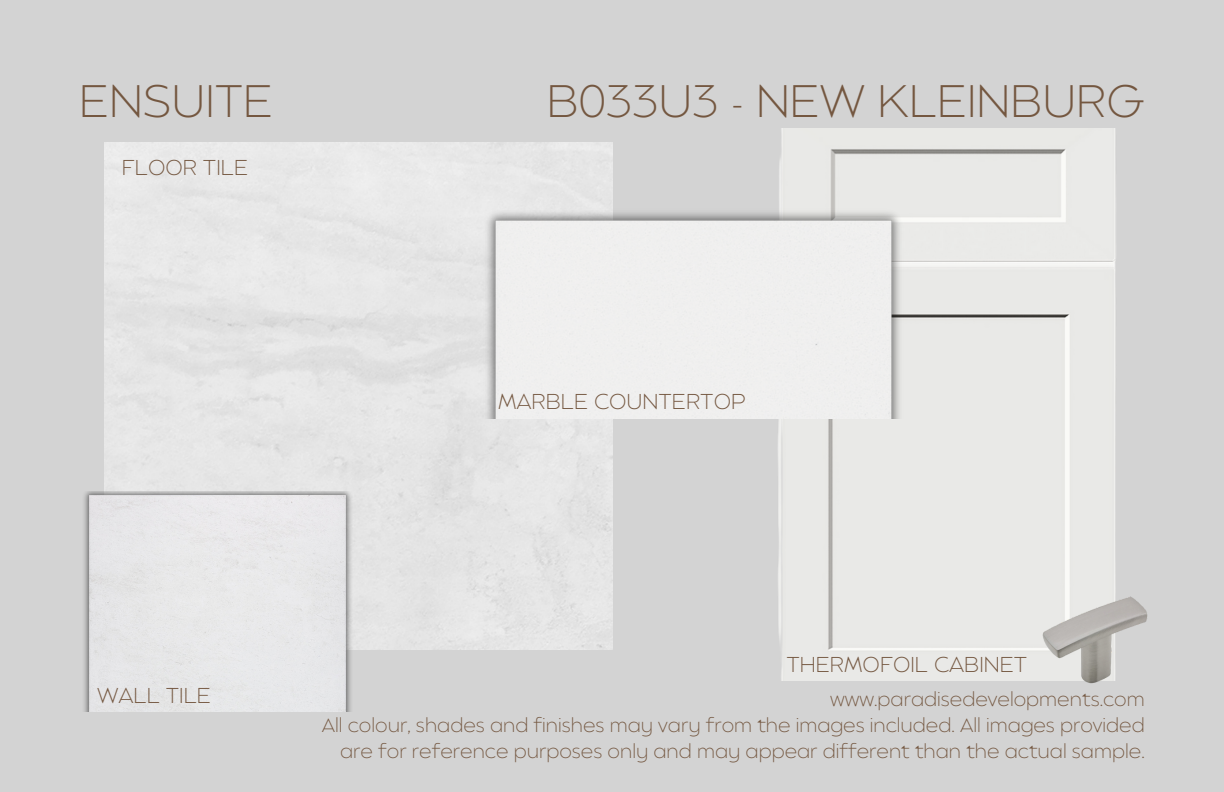
<style>
.page{position:relative;width:1224px;height:792px;background:#d3d3d3}
.page>*{position:absolute;margin:0;border:0;box-sizing:border-box;transform-origin:0 0}
.t1{font:200 45.5px "Balgin";color:#745740}
.t2{font:200 21.5px "Balgin";color:#745740}
.t3{font:200 19px/26.2px "Balgin";color:#745740;text-align:right}
</style>
<div class="page">
<div style="left:776px;top:128px;width:340px;height:552px;background:#e9e9e7"></div>
<div style="left:104px;top:142px;width:508px;height:508px;background:#e6e6e6"></div>
<img style="left:480px;top:205px;width:427px;height:213px">
<img style="left:84px;top:491px;width:272px;height:221px">
<img style="left:1022px;top:570px;width:126px;height:114px">
<p class="t1" style="left:79px;top:83px;width:195px">ENSUITE</p>
<p class="t1" style="left:547px;top:83px;width:599px">B033U3 - NEW KLEINBURG</p>
<p class="t2" style="left:122px;top:159px;width:128px">FLOOR TILE</p>
<p class="t2" style="left:498px;top:393px;width:249px">MARBLE COUNTERTOP</p>
<p class="t2" style="left:97px;top:687px;width:115px">WALL TILE</p>
<p class="t2" style="left:786px;top:656px;width:242px">THERMOFOIL CABINET</p>
<p class="t3" style="left:830px;top:688px;width:316px">www.paradisedevelopments.com</p>
<p class="t3" style="left:322px;top:714px;width:824px">All colour, shades and finishes may vary from the images included. All images provided are for reference purposes only and may appear different than the actual sample.</p>
</div>
